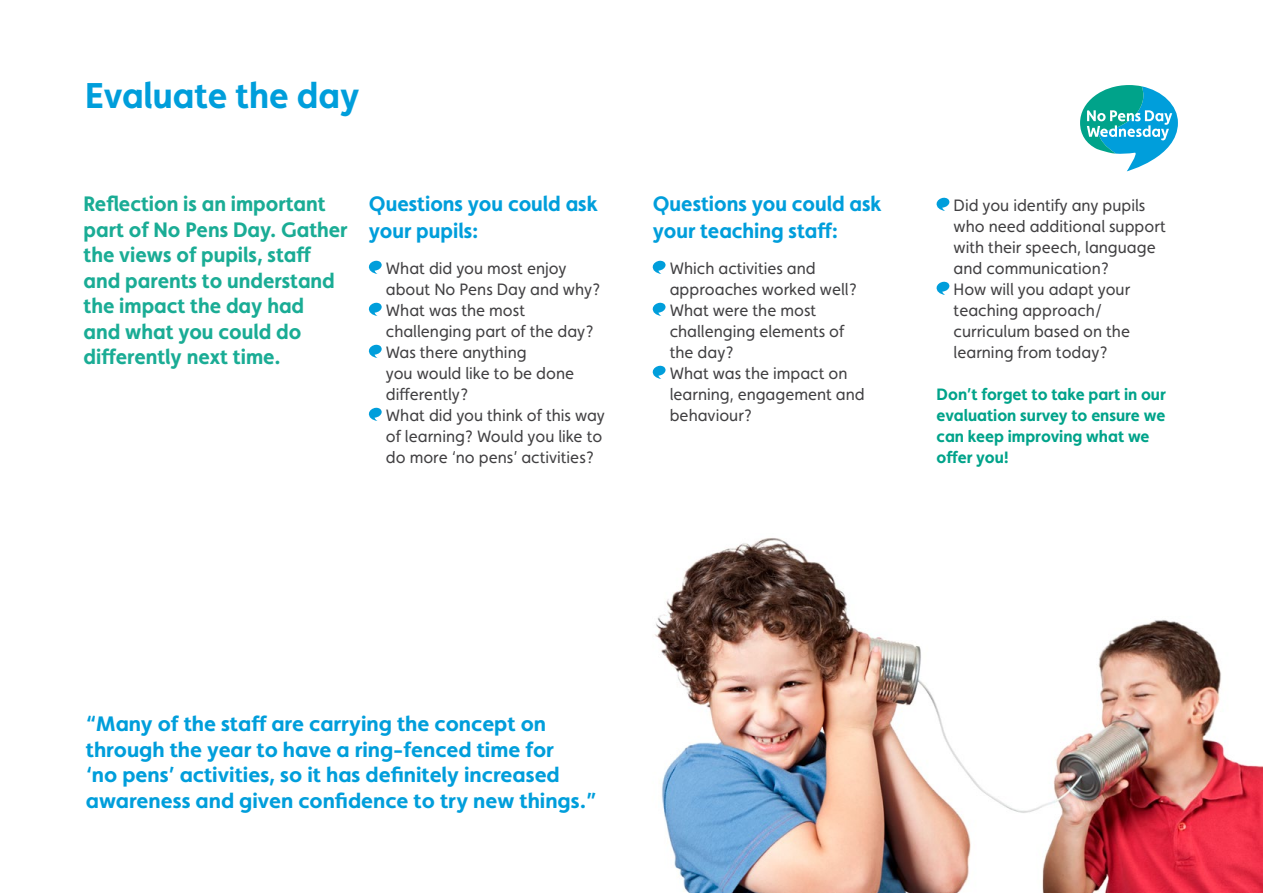
<style>
.page{position:relative;width:1263px;height:893px;background:#fff}
.page>*{position:absolute;margin:0;border:0;box-sizing:border-box;transform-origin:0 0}
.t1{font:700 36px "Faricy New";color:#009edb}
.t2{font:700 21px/25.5px "Faricy New";color:#009edb;scale:1.05 1}
.t3{font:700 21px/25.5px "Faricy New";color:#1aac95}
.t4{font:700 21px/27px "Faricy New";color:#009edb}
.t5{font:16.5px/21px "Faricy New";color:#414042}
.t6{font:700 16.5px/21px "Faricy New";color:#00a38a}
</style>
<div class="page">
<svg style="left:368px;top:260px;width:14px;height:14px"></svg>
<svg style="left:368px;top:302px;width:14px;height:14px"></svg>
<svg style="left:368px;top:344px;width:14px;height:14px"></svg>
<svg style="left:368px;top:407px;width:14px;height:14px"></svg>
<svg style="left:1080px;top:85px;width:98px;height:86px"></svg>
<img style="left:654px;top:538px;width:609px;height:355px">
<svg style="left:652px;top:260px;width:14px;height:14px"></svg>
<svg style="left:652px;top:302px;width:14px;height:14px"></svg>
<svg style="left:652px;top:365px;width:14px;height:14px"></svg>
<svg style="left:936px;top:197px;width:13px;height:14px"></svg>
<svg style="left:936px;top:281px;width:13px;height:14px"></svg>
<h1 class="t1" style="left:85px;top:73px;width:276px">Evaluate the day</h1>
<p class="t3" style="left:84px;top:191px;width:265px">Reflection is an important part of No Pens Day. Gather the views of pupils, staff and parents to understand the impact the day had<br>and what you could do differently next time.</p>
<p class="t4" style="left:369px;top:190px;width:230px">Questions you could ask your pupils:</p>
<p class="t5" style="left:386px;top:258px;width:221px">What did you most enjoy about No Pens Day and why?<br>What was the most challenging part of the day?<br>Was there anything<br>you would like to be done differently?<br>What did you think of this way of learning? Would you like to do more ‘no pens’ activities?</p>
<p class="t4" style="left:653px;top:190px;width:230px">Questions you could ask your teaching staff:</p>
<p class="t5" style="left:670px;top:258px;width:196px">Which activities and approaches worked well?<br>What were the most challenging elements of the day?<br>What was the impact on learning, engagement and behaviour?</p>
<p class="t5" style="left:954px;top:195px;width:214px">Did you identify any pupils who need additional support with their speech, language and communication?<br>How will you adapt your teaching approach/ curriculum based on the learning from today?</p>
<p class="t6" style="left:936px;top:384px;width:231px">Don’t forget to take part in our evaluation survey to ensure we can keep improving what we offer you!</p>
<p class="t2" style="left:86px;top:711px;width:488px">“Many of the staff are carrying the concept on through the year to have a ring-fenced time for<br>‘no pens’ activities, so it has definitely increased awareness and given confidence to try new things.”</p>
</div>
